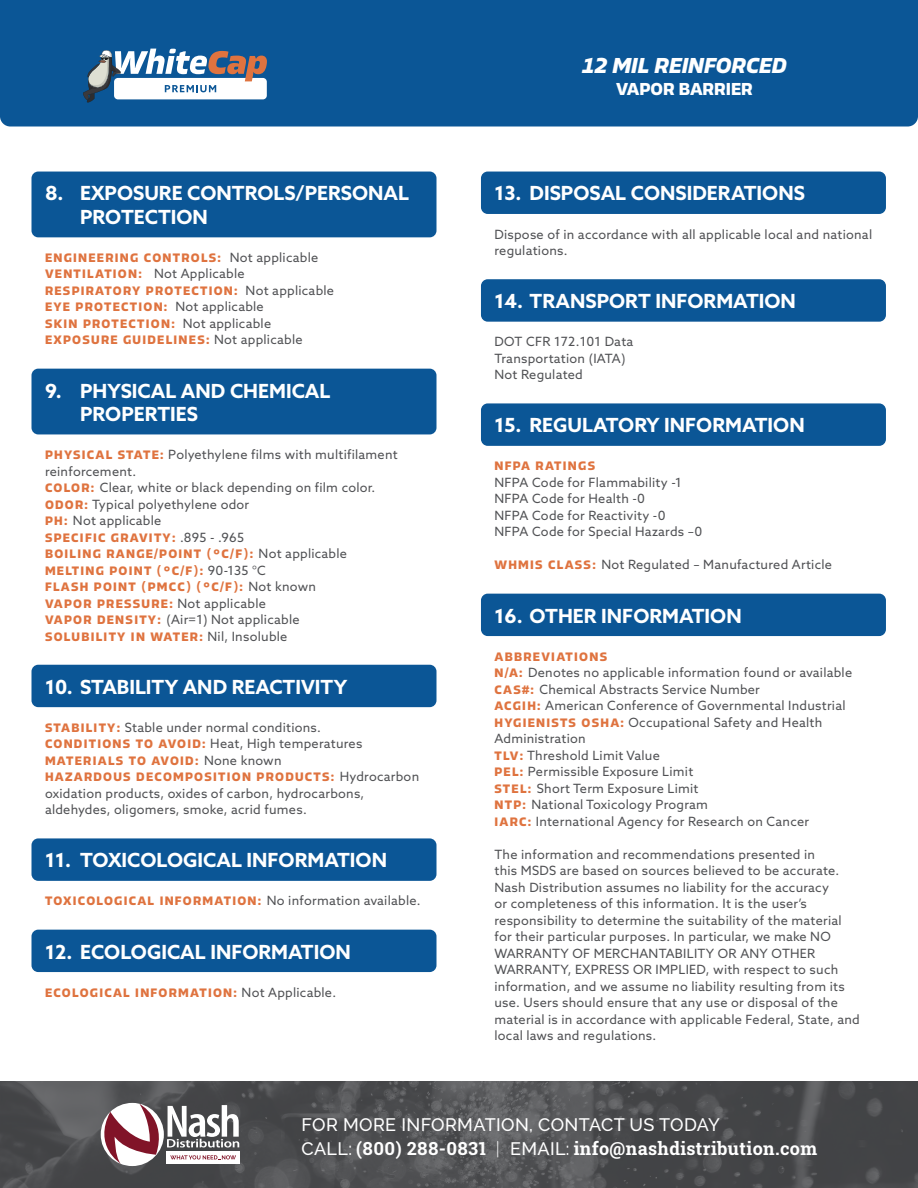
<style>
.page{position:relative;width:918px;height:1188px;background:#fff}
.page>*{position:absolute;margin:0;border:0;box-sizing:border-box;transform-origin:0 0}
.t1{font:italic 700 22.5px "Allotrope";color:#fff}
.t2{font:700 19.5px/23.4px "Azo Sans";color:#fff}
.t3{font:18px "Roboto Slab";letter-spacing:.02em;color:#fff}
.t4{font:500 18px "Raleway";letter-spacing:.02em;color:#fff}
.t5{font:700 18px "Allotrope";color:#fff}
.t6{font:12.75px/16.5px "Azo Sans";letter-spacing:.02em;color:#505154}
.t7{font:700 12.75px/16.5px "Allotrope";letter-spacing:.1em;color:#df733f}
.s1{font-family:"Azo Sans";font-weight:400;color:#505154}
.s2{font-family:"Allotrope";font-weight:700;color:#df733f}
.s3{font-family:"Raleway";font-weight:500}
.s4{font-family:"Raleway";font-weight:300}
</style>
<div class="page">
<div style="left:32px;top:172px;width:404px;height:65px;background:#0b5696;border-radius:7px"></div>
<div style="left:32px;top:369px;width:404px;height:65px;background:#0b5696;border-radius:7px"></div>
<div style="left:32px;top:665px;width:404px;height:42px;background:#0b5696;border-radius:7px"></div>
<div style="left:32px;top:838px;width:404px;height:43px;background:#0b5696;border-radius:7px"></div>
<div style="left:32px;top:930px;width:404px;height:42px;background:#0b5696;border-radius:7px"></div>
<div style="left:481px;top:172px;width:405px;height:42px;background:#0b5696;border-radius:7px"></div>
<div style="left:481px;top:279px;width:405px;height:43px;background:#0b5696;border-radius:7px"></div>
<div style="left:481px;top:403px;width:405px;height:43px;background:#0b5696;border-radius:7px"></div>
<div style="left:481px;top:594px;width:405px;height:42px;background:#0b5696;border-radius:7px"></div>
<div style="left:0;top:0;width:918px;height:127px;background:#0b5696"></div>
<svg style="left:83px;top:49px;width:184px;height:54px"></svg>
<svg style="left:0;top:1081px;width:918px;height:107px;background:#4e4e51"></svg>
<div style="left:167px;top:1151px;width:73px;height:13px;background:#fff"></div>
<svg style="left:92px;top:1104px;width:147px;height:60px"></svg>
<h2 class="t2" style="left:80px;top:181px;width:330px;text-indent:-35px">8. EXPOSURE CONTROLS/PERSONAL<br>PROTECTION</h2>
<p class="t7" style="left:45px;top:250px;width:275px">ENGINEERING CONTROLS: <span class="s1">Not applicable</span></p>
<p class="t6" style="left:45px;top:265px;width:201px"><span class="s2">VENTILATION:</span> Not Applicable</p>
<p class="t7" style="left:45px;top:283px;width:291px">RESPIRATORY PROTECTION: <span class="s1">Not applicable </span>EYE PROTECTION: <span class="s1">Not applicable<br></span>SKIN PROTECTION: <span class="s1">Not applicable </span>EXPOSURE GUIDELINES: <span class="s1">Not applicable</span></p>
<h2 class="t2" style="left:80px;top:379px;width:252px;text-indent:-35px">9. PHYSICAL AND CHEMICAL<br>PROPERTIES</h2>
<p class="t6" style="left:45px;top:446px;width:354px"><span class="s2">PHYSICAL STATE:</span> Polyethylene films with multifilament reinforcement.<br><span class="s2">COLOR:</span> Clear, white or black depending on film color.<br><span class="s2">ODOR:</span> Typical polyethylene odor<br><span class="s2">PH:</span> Not applicable</p>
<p class="t7" style="left:45px;top:529px;width:304px">SPECIFIC GRAVITY: <span class="s1">.895 - .965<br></span>BOILING RANGE/POINT (°C/F): <span class="s1">Not applicable </span>MELTING POINT (°C/F): <span class="s1">90-135 °C<br></span>FLASH POINT (PMCC) (°C/F): <span class="s1">Not known </span>VAPOR PRESSURE: <span class="s1">Not applicable</span></p>
<p class="t6" style="left:45px;top:611px;width:256px"><span class="s2">VAPOR DENSITY:</span> (Air=1) Not applicable</p>
<p class="t7" style="left:45px;top:628px;width:244px">SOLUBILITY IN WATER: <span class="s1">Nil, Insoluble</span></p>
<h2 class="t2" style="left:45px;top:675px;width:304px">10. STABILITY AND REACTIVITY</h2>
<p class="t6" style="left:45px;top:719px;width:319px"><span class="s2">STABILITY:</span> Stable under normal conditions.<br><span class="s2">CONDITIONS TO AVOID:</span> Heat, High temperatures</p>
<p class="t7" style="left:45px;top:752px;width:376px">MATERIALS TO AVOID: <span class="s1">None known<br></span>HAZARDOUS DECOMPOSITION PRODUCTS: <span class="s1">Hydrocarbon</span></p>
<p class="t6" style="left:45px;top:785px;width:321px">oxidation products, oxides of carbon, hydrocarbons, aldehydes, oligomers, smoke, acrid fumes.</p>
<h2 class="t2" style="left:45px;top:848px;width:344px">11. TOXICOLOGICAL INFORMATION</h2>
<p class="t7" style="left:45px;top:893px;width:377px">TOXICOLOGICAL INFORMATION: <span class="s1">No information available.</span></p>
<h2 class="t2" style="left:45px;top:940px;width:307px">12. ECOLOGICAL INFORMATION</h2>
<p class="t7" style="left:45px;top:984px;width:293px">ECOLOGICAL INFORMATION: <span class="s1">Not Applicable.</span></p>
<h1 class="t1" style="left:582px;top:50px;width:206px">12 MIL REINFORCED</h1>
<h3 class="t5" style="left:616px;top:77px;width:138px">VAPOR BARRIER</h3>
<h2 class="t2" style="left:494px;top:181px;width:312px">13. DISPOSAL CONSIDERATIONS</h2>
<p class="t6" style="left:494px;top:226px;width:379px">Dispose of in accordance with all applicable local and national regulations.</p>
<h2 class="t2" style="left:494px;top:289px;width:303px">14. TRANSPORT INFORMATION</h2>
<p class="t6" style="left:494px;top:333px;width:140px">DOT CFR 172.101 Data<br>Transportation (IATA)<br>Not Regulated</p>
<h2 class="t2" style="left:494px;top:413px;width:312px">15. REGULATORY INFORMATION</h2>
<p class="t7" style="left:494px;top:458px;width:102px">NFPA RATINGS</p>
<p class="t6" style="left:494px;top:474px;width:209px">NFPA Code for Flammability -1<br>NFPA Code for Health -0<br>NFPA Code for Reactivity -0<br>NFPA Code for Special Hazards –0</p>
<p class="t6" style="left:494px;top:556px;width:339px"><span class="s2">WHMIS CLASS:</span> Not Regulated – Manufactured Article</p>
<h2 class="t2" style="left:494px;top:604px;width:249px">16. OTHER INFORMATION</h2>
<p class="t7" style="left:494px;top:648px;width:114px">ABBREVIATIONS</p>
<p class="t6" style="left:494px;top:664px;width:359px"><span class="s2">N/A:</span> Denotes no applicable information found or available <span class="s2">CAS#:</span> Chemical Abstracts Service Number<br><span class="s2">ACGIH:</span> American Conference of Governmental Industrial <span class="s2">HYGIENISTS OSHA:</span> Occupational Safety and Health Administration<br><span class="s2">TLV:</span> Threshold Limit Value<br><span class="s2">PEL:</span> Permissible Exposure Limit<br><span class="s2">STEL:</span> Short Term Exposure Limit<br><span class="s2">NTP:</span> National Toxicology Program<br><span class="s2">IARC:</span> International Agency for Research on Cancer</p>
<p class="t6" style="left:494px;top:846px;width:367px">The information and recommendations presented in<br>this MSDS are based on sources believed to be accurate.<br>Nash Distribution assumes no liability for the accuracy<br>or completeness of this information. It is the user’s responsibility to determine the suitability of the material for their particular purposes. In particular, we make NO WARRANTY OF MERCHANTABILITY OR ANY OTHER WARRANTY, EXPRESS OR IMPLIED, with respect to such information, and we assume no liability resulting from its use. Users should ensure that any use or disposal of the material is in accordance with applicable Federal, State, and local laws and regulations.</p>
<h3 class="t4" style="left:302px;top:1114px;width:420px">FOR MORE INFORMATION, CONTACT US TODAY</h3>
<h3 class="t3" style="left:302px;top:1136px;width:517px"><span class="s3">CALL:</span> (800) 288-0831 <span class="s4">|</span> <span class="s3">EMAIL:</span> info@nashdistribution.com</h3>
</div>
